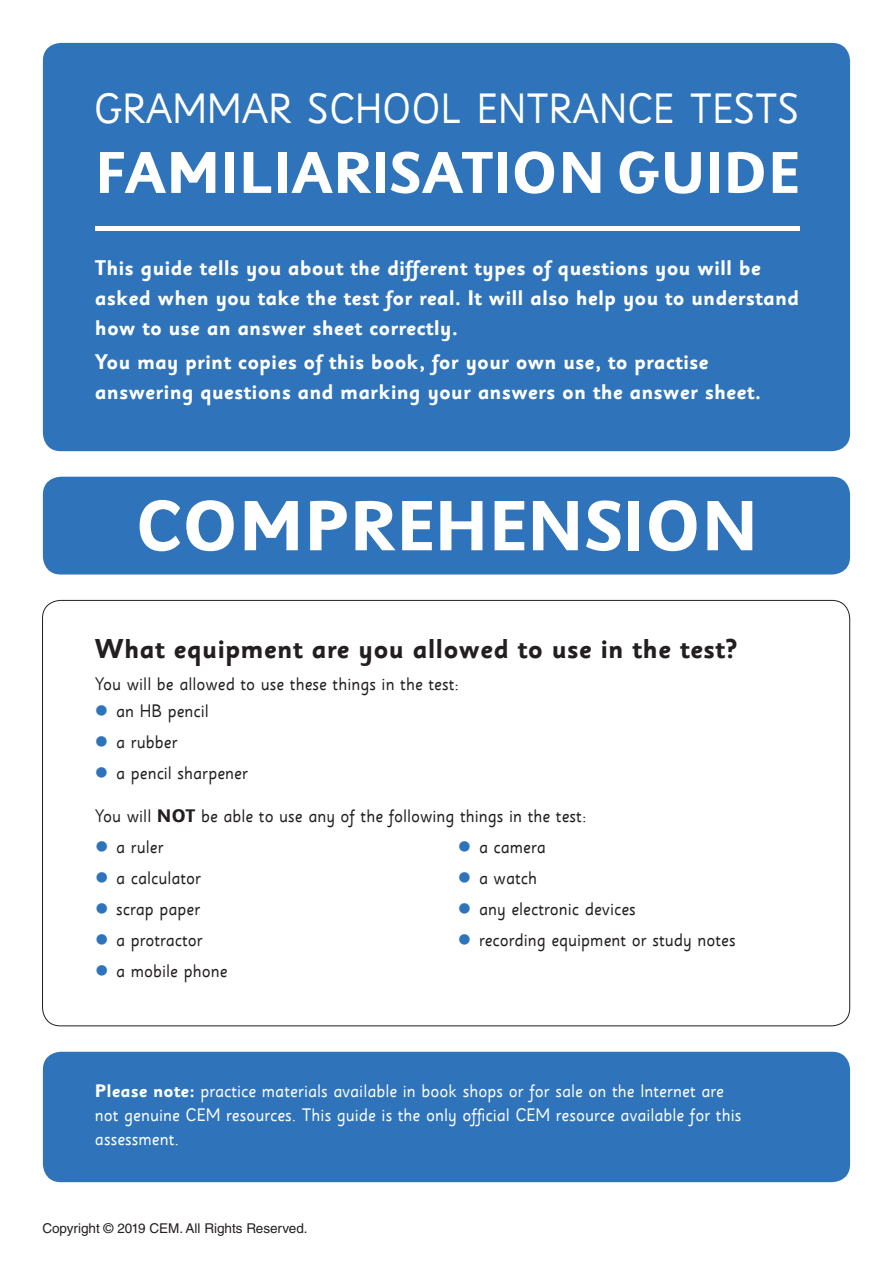
<style>
.page{position:relative;width:893px;height:1263px;background:#fff}
.page>*{position:absolute;margin:0;border:0;box-sizing:border-box;transform-origin:0 0}
.Sassoon_-_Body_Text{font:700 70.5px "Sassoon Sans";color:#fff}
.Sassoon_-_Body_Text-2{font:700 58.5px "Sassoon Sans";color:#fff}
.Sassoon_-_Body_Text-3{font:42px "Sassoon Sans";color:#fff}
.Sassoon_-_Main_Headi{font:700 27px "Sassoon Sans";color:#231f20}
.Sassoon_-_Body_Text-4{font:700 21px/30px "Sassoon Sans";color:#fff}
.Sassoon_-_Body_Text-5{font:18px/31px "Sassoon Sans";color:#231f20}
.Sassoon_-_Body_Text-6{font:18px/24px "Sassoon Sans";color:#fff}
.t1{font:13.5px "Helvetica LT Std";color:#231f20}
.s1{font-weight:700}
</style>
<div class="page">
<div style="left:43px;top:43px;width:807px;height:408px;background:#2f74ba;border-radius:18px"></div>
<div style="left:95px;top:226px;width:704px;height:5px;background:#fff"></div>
<div style="left:43px;top:1052px;width:807px;height:130px;background:#2f74ba;border-radius:18px"></div>
<div style="left:43px;top:477px;width:807px;height:97px;background:#2f74ba;border-radius:18px"></div>
<p class="Sassoon_-_Body_Text-3" style="left:95px;top:83px;width:706px">GRAMMAR SCHOOL ENTRANCE TESTS</p>
<p class="Sassoon_-_Body_Text-2" style="left:95px;top:137px;width:706px">FAMILIARISATION GUIDE</p>
<p class="Sassoon_-_Body_Text-4" style="left:95px;top:253px;width:706px">This guide tells you about the different types of questions you will be asked when you take the test for real. It will also help you to understand how to use an answer sheet correctly.</p>
<p class="Sassoon_-_Body_Text-4" style="left:95px;top:348px;width:668px">You may print copies of this book, for your own use, to practise answering questions and marking your answers on the answer sheet.</p>
<p class="Sassoon_-_Body_Text" style="left:136px;top:483px;width:624px">COMPREHENSION</p>
<p class="Sassoon_-_Main_Headi" style="left:95px;top:632px;width:643px">What equipment are you allowed to use in the test?</p>
<p class="Sassoon_-_Body_Text-5" style="left:95px;top:669px;width:366px">You will be allowed to use these things in the test:</p>
<p class="Sassoon_-_Body_Text-5" style="left:116px;top:695px;width:94px">an HB pencil</p>
<p class="Sassoon_-_Body_Text-5" style="left:116px;top:726px;width:63px">a rubber</p>
<p class="Sassoon_-_Body_Text-5" style="left:116px;top:757px;width:134px">a pencil sharpener</p>
<p class="Sassoon_-_Body_Text-5" style="left:116px;top:801px;width:472px;text-indent:-21px">You will <span class="s1">NOT</span> be able to use any of the following things in the test: a ruler<br>a calculator<br>scrap paper<br>a protractor<br>a mobile phone</p>
<p class="Sassoon_-_Body_Text-5" style="left:479px;top:832px;width:258px">a camera<br>a watch<br>any electronic devices<br>recording equipment or study notes</p>
<p class="Sassoon_-_Body_Text-6" style="left:95px;top:1079px;width:648px"><span class="s1">Please note:</span> practice materials available in book shops or for sale on the Internet are not genuine CEM resources. This guide is the only official CEM resource available for this assessment.</p>
<p class="t1" style="left:43px;top:1221px;width:267px">Copyright © 2019 CEM. All Rights Reserved.</p>
</div>
